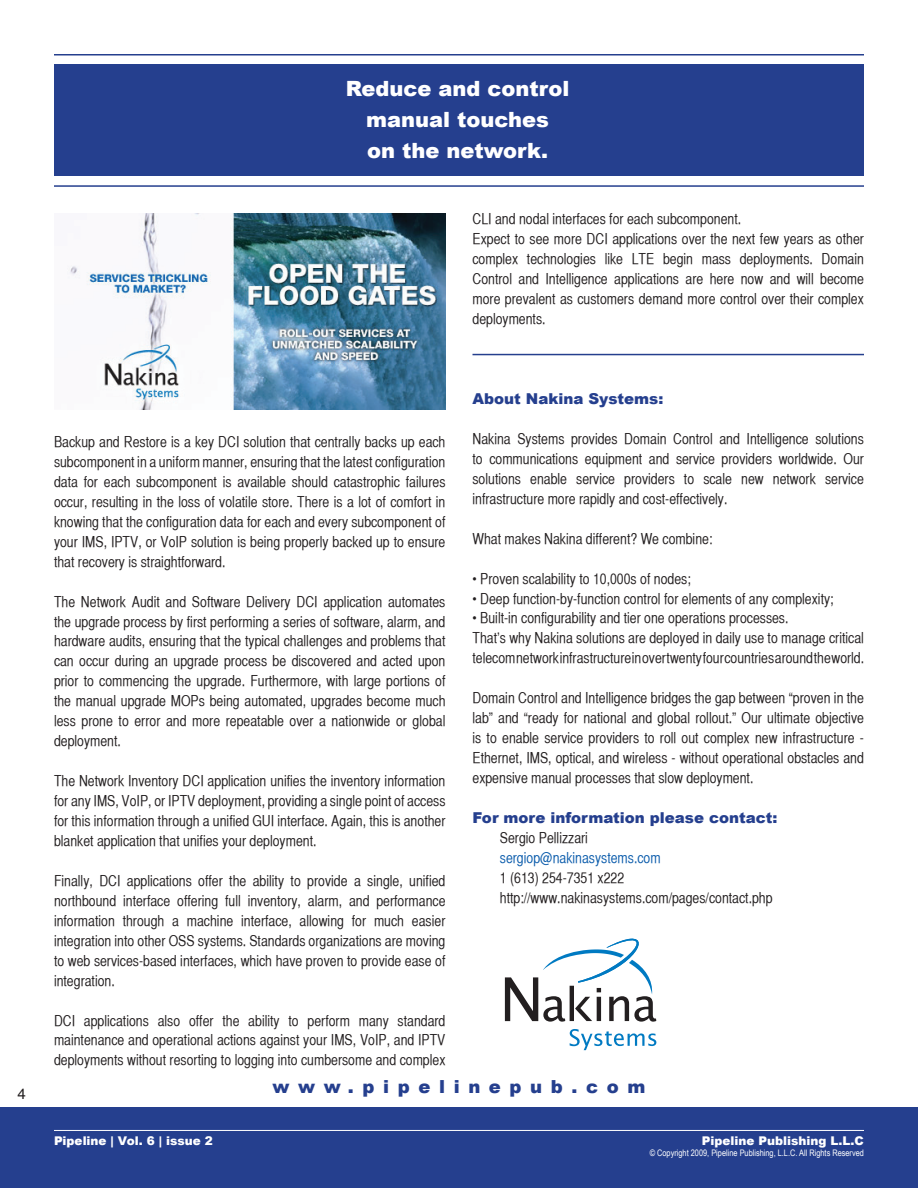
<style>
.page{position:relative;width:918px;height:1188px;background:#fff}
.page>*{position:absolute;margin:0;border:0;box-sizing:border-box;transform-origin:0 0}
.t1{font:900 21px/31.2px "Arial";color:#fff;text-align:center}
.t2{font:900 18px "Arial";letter-spacing:.48em;color:#253f8e}
.t3{font:15px/20px "Helvetica CY Plain";color:#231f20;text-align:justify}
.t4{font:900 15px "Arial";color:#253f8e}
.t5{font:15px "Helvetica CY Plain";color:#0d5dac}
.t6{font:15px "Helvetica";color:#231f20}
.t7{font:900 12px "Arial";color:#fff}
.t8{font:9px "Arial Narrow";color:#fff}
</style>
<div class="page">
<div style="left:0;top:1107px;width:918px;height:81px;background:#253f8e"></div>
<hr style="left:54px;top:1130px;width:810px;height:1px;background:#fff">
<img style="left:70px;top:214px;width:376px;height:195px">
<div style="left:54px;top:64px;width:810px;height:111px;background:#253f8e"></div>
<hr style="left:54px;top:54px;width:810px;height:2px;background:#253f8e">
<hr style="left:54px;top:185px;width:810px;height:2px;background:#253f8e">
<svg style="left:570px;top:1029px;width:86px;height:21px"></svg>
<svg style="left:505px;top:939px;width:151px;height:83px"></svg>
<hr style="left:472px;top:354px;width:392px;height:1px;background:#253f8e">
<h1 class="t1" style="left:346px;top:73px;width:225px">Reduce and control manual touches<br>on the network.</h1>
<p class="t3" style="left:54px;top:432px;width:393px">Backup and Restore is a key DCI solution that centrally backs up each subcomponent in a uniform manner, ensuring that the latest configuration data for each subcomponent is available should catastrophic failures occur, resulting in the loss of volatile store. There is a lot of comfort in knowing that the configuration data for each and every subcomponent of your IMS, IPTV, or VoIP solution is being properly backed up to ensure that recovery is straightforward.</p>
<p class="t3" style="left:54px;top:591px;width:393px">The Network Audit and Software Delivery DCI application automates the upgrade process by first performing a series of software, alarm, and hardware audits, ensuring that the typical challenges and problems that can occur during an upgrade process be discovered and acted upon prior to commencing the upgrade. Furthermore, with large portions of the manual upgrade MOPs being automated, upgrades become much less prone to error and more repeatable over a nationwide or global deployment.</p>
<p class="t3" style="left:54px;top:771px;width:393px">The Network Inventory DCI application unifies the inventory information for any IMS, VoIP, or IPTV deployment, providing a single point of access for this information through a unified GUI interface. Again, this is another blanket application that unifies your deployment.</p>
<p class="t3" style="left:54px;top:871px;width:393px">Finally, DCI applications offer the ability to provide a single, unified northbound interface offering full inventory, alarm, and performance information through a machine interface, allowing for much easier integration into other OSS systems. Standards organizations are moving to web services-based interfaces, which have proven to provide ease of integration.</p>
<p class="t3" style="left:54px;top:1010px;width:393px">DCI applications also offer the ability to perform many standard maintenance and operational actions against your IMS, VoIP, and IPTV deployments without resorting to logging into cumbersome and complex</p>
<p class="t3" style="left:472px;top:209px;width:393px;text-align:left">CLI and nodal interfaces for each subcomponent.<br>Expect to see more DCI applications over the next few years as other complex technologies like LTE begin mass deployments. Domain Control and Intelligence applications are here now and will become more prevalent as customers demand more control over their complex deployments.</p>
<p class="t4" style="left:472px;top:390px;width:192px">About Nakina Systems:</p>
<p class="t3" style="left:472px;top:429px;width:393px">Nakina Systems provides Domain Control and Intelligence solutions to communications equipment and service providers worldwide. Our solutions enable service providers to scale new network service infrastructure more rapidly and cost-effectively.</p>
<p class="t3" style="left:472px;top:528px;width:241px">What makes Nakina different? We combine:</p>
<p class="t3" style="left:472px;top:568px;width:220px">• Proven scalability to 10,000s of nodes;</p>
<p class="t3" style="left:472px;top:588px;width:363px">• Deep function-by-function control for elements of any complexity;</p>
<p class="t3" style="left:472px;top:608px;width:393px;text-align:left">• Built-in configurability and tier one operations processes.<br>That’s why Nakina solutions are deployed in daily use to manage critical telecom network infrastructure in over twenty four countries around the world.</p>
<p class="t3" style="left:472px;top:688px;width:393px">Domain Control and Intelligence bridges the gap between “proven in the lab” and “ready for national and global rollout.” Our ultimate objective is to enable service providers to roll out complex new infrastructure - Ethernet, IMS, optical, and wireless - without operational obstacles and expensive manual processes that slow deployment.</p>
<p class="t4" style="left:472px;top:809px;width:306px">For more information please contact:</p>
<p class="t3" style="left:500px;top:828px;width:90px">Sergio Pellizzari</p>
<p class="t5" style="left:500px;top:849px;width:162px">sergiop@nakinasystems.com</p>
<p class="t3" style="left:500px;top:868px;width:274px">1 (613) 254-7351 x222 http://www.nakinasystems.com/pages/contact.php</p>
<p class="t6" style="left:17px;top:1083px;width:10px">4</p>
<p class="t2" style="left:273px;top:1077px;width:374px">www.pipelinepub.com</p>
<p class="t7" style="left:54px;top:1134px;width:160px">Pipeline | Vol. 6 | issue 2</p>
<p class="t7" style="left:702px;top:1134px;width:163px">Pipeline Publishing L.L.C</p>
<p class="t8" style="left:650px;top:1146px;width:216px">© Copyright 2009, Pipeline Publishing, L.L.C. All Rights Reserved</p>
</div>
